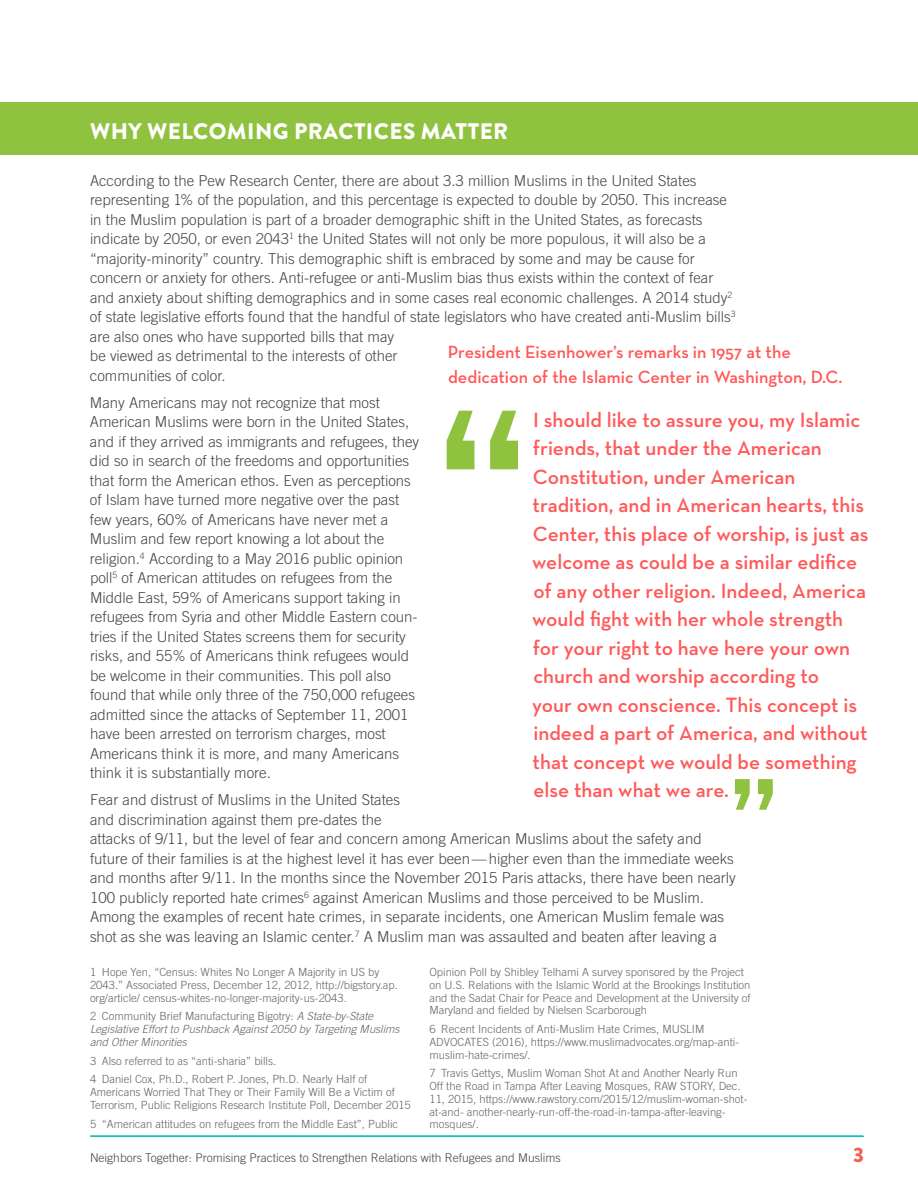
<style>
.page{position:relative;width:918px;height:1188px;background:#fff}
.page>*{position:absolute;margin:0;border:0;box-sizing:border-box;transform-origin:0 0}
.t1{font:900 22.5px "Brandon Grotesque";letter-spacing:.02em;color:#fff}
.t2{font:600 21px/28.5px "Neutraface Text";color:#ff5959}
.t3{font:900 21px "Brandon Grotesque";color:#f16154}
.t4{font:600 18px/25.5px "Neutraface Text";color:#ff5959}
.t5{font:300 15px/19.5px "Trade Gothic LT Std";color:#454546}
.t6{font:300 12px "Trade Gothic LT Std";color:#454546}
.t7{font:300 11.25px/12.8px "Trade Gothic LT Std";color:#676464}
.t8{font:italic 300 11.25px/12.8px "Trade Gothic LT Std";color:#676464}
.s1{font-style:normal}
</style>
<div class="page">
<svg style="left:90px;top:1135px;width:774px;height:2px;background:#40c4c5"></svg>
<div style="left:0;top:103px;width:918px;height:52px;background:#8fc23f"></div>
<svg style="left:447px;top:411px;width:71px;height:58px"></svg>
<svg style="left:735px;top:779px;width:38px;height:31px"></svg>
<h1 class="t1" style="left:90px;top:116px;width:420px">WHY WELCOMING PRACTICES MATTER</h1>
<p class="t5" style="left:90px;top:170px;width:647px">According to the Pew Research Center, there are about 3.3 million Muslims in the United States representing 1% of the population, and this percentage is expected to double by 2050. This increase in the Muslim population is part of a broader demographic shift in the United States, as forecasts indicate by 2050, or even 2043<sup>1</sup> the United States will not only be more populous, it will also be a “majority-minority” country. This demographic shift is embraced by some and may be cause for concern or anxiety for others. Anti-refugee or anti-Muslim bias thus exists within the context of fear and anxiety about shifting demographics and in some cases real economic challenges. A 2014 study<sup>2 </sup>of state legislative efforts found that the handful of state legislators who have created anti-Muslim bills<sup>3 </sup>are also ones who have supported bills that may<br>be viewed as detrimental to the interests of other<br>communities of color.</p>
<p class="t5" style="left:90px;top:392px;width:331px">Many Americans may not recognize that most American Muslims were born in the United States, and if they arrived as immigrants and refugees, they did so in search of the freedoms and opportunities that form the American ethos. Even as perceptions of Islam have turned more negative over the past few years, 60% of Americans have never met a Muslim and few report knowing a lot about the religion.<sup>4</sup> According to a May 2016 public opinion poll<sup>5</sup> of American attitudes on refugees from the Middle East, 59% of Americans support taking in refugees from Syria and other Middle Eastern coun&shy;tries if the United States screens them for security risks, and 55% of Americans think refugees would be welcome in their communities. This poll also found that while only three of the 750,000 refugees admitted since the attacks of September 11, 2001 have been arrested on terrorism charges, most Americans think it is more, and many Americans think it is substantially more.</p>
<p class="t5" style="left:90px;top:790px;width:647px">Fear and distrust of Muslims in the United States<br>and discrimination against them pre-dates the<br>attacks of 9/11, but the level of fear and concern among American Muslims about the safety and future of their families is at the highest level it has ever been—higher even than the immediate weeks and months after 9/11. In the months since the November 2015 Paris attacks, there have been nearly 100 publicly reported hate crimes<sup>6</sup> against American Muslims and those perceived to be Muslim.<br>Among the examples of recent hate crimes, in separate incidents, one American Muslim female was shot as she was leaving an Islamic center.<sup>7</sup> A Muslim man was assaulted and beaten after leaving a</p>
<p class="t4" style="left:448px;top:339px;width:396px">President Eisenhower’s remarks in 1957 at the dedication of the Islamic Center in Washington, D.C.</p>
<p class="t2" style="left:532px;top:405px;width:338px">I should like to assure you, my Islamic friends, that under the American Constitution, under American tradition, and in American hearts, this Center, this place of worship, is just as welcome as could be a similar edifice of any other religion. Indeed, America would fight with her whole strength for your right to have here your own church and worship according to<br>your own conscience. This concept is indeed a part of America, and without that concept we would be something else than what we are.</p>
<p class="t7" style="left:429px;top:966px;width:323px">Opinion Poll by Shibley Telhami A survey sponsored by the Project on U.S. Relations with the Islamic World at the Brookings Institution and the Sadat Chair for Peace and Development at the University of Maryland and fielded by Nielsen Scarborough</p>
<p class="t7" style="left:429px;top:1023px;width:311px">6 Recent Incidents of Anti-Muslim Hate Crimes, MUSLIM<br>ADVOCATES (2016), https://www.muslimadvocates.org/map-anti&shy;muslim-hate-crimes/.</p>
<p class="t7" style="left:429px;top:1067px;width:320px">7 Travis Gettys, Muslim Woman Shot At and Another Nearly Run Off the Road in Tampa After Leaving Mosques, RAW STORY, Dec.<br>11, 2015, https://www.rawstory.com/2015/12/muslim-woman-shot&shy;at-and- another-nearly-run-off-the-road-in-tampa-after-leaving&shy;mosques/.</p>
<p class="t6" style="left:90px;top:1150px;width:472px">Neighbors Together: Promising Practices to Strengthen Relations with Refugees and Muslims</p>
<h2 class="t3" style="left:853px;top:1139px;width:12px">3</h2>
<p class="t7" style="left:90px;top:966px;width:309px">1 Hope Yen, “Census: Whites No Longer A Majority in US by<br>2043.” Associated Press, December 12, 2012, http://bigstory.ap. org/article/ census-whites-no-longer-majority-us-2043.</p>
<p class="t8" style="left:90px;top:1010px;width:311px"><span class="s1">2 Community Brief Manufacturing Bigotry:</span> A State-by-State<br>Legislative Effort to Pushback Against 2050 by Targeting Muslims and Other Minorities</p>
<p class="t7" style="left:90px;top:1051px;width:279px;line-height:18.8px">3 Also referred to as “anti-sharia” bills.<br>4 Daniel Cox, Ph.D., Robert P. Jones, Ph.D. Nearly Half of</p>
<p class="t7" style="left:90px;top:1086px;width:322px">Americans Worried That They or Their Family Will Be a Victim of<br>Terrorism, Public Religions Research Institute Poll, December 2015</p>
<p class="t7" style="left:90px;top:1117px;width:310px">5 “American attitudes on refugees from the Middle East”, Public</p>
</div>
